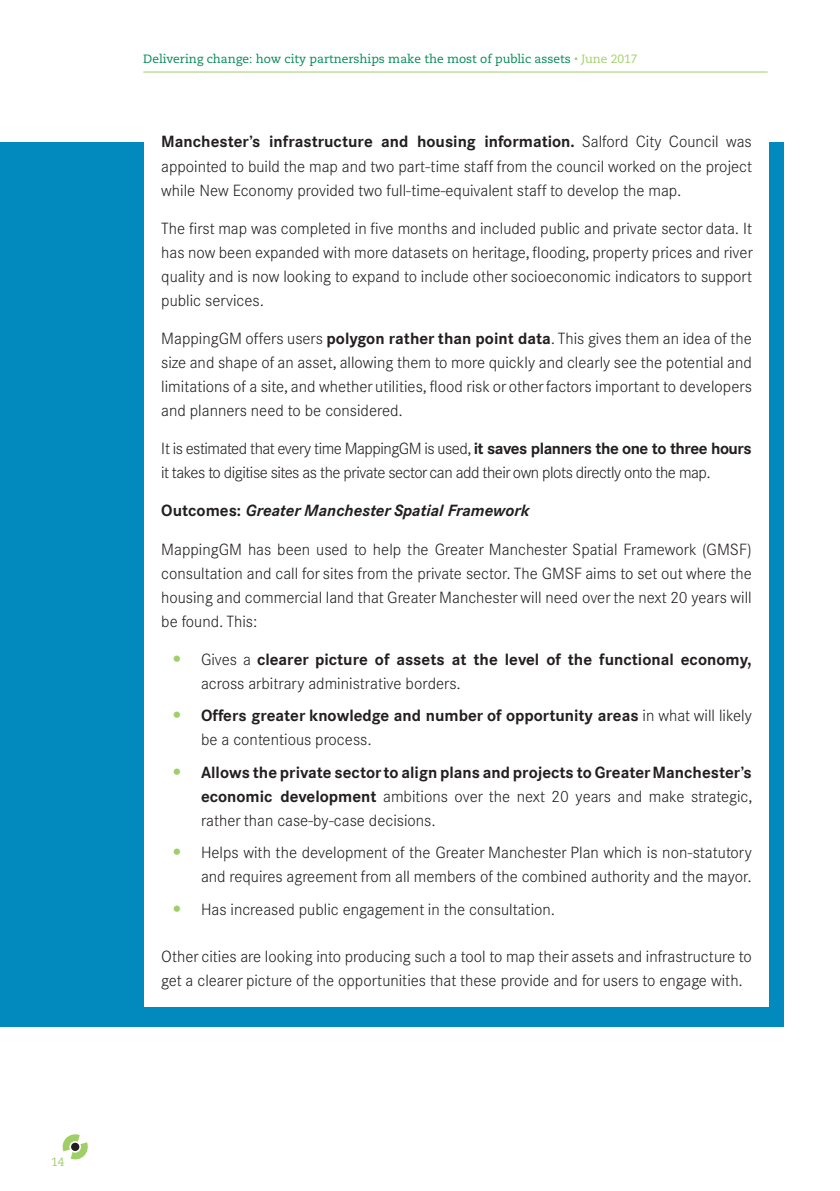
<style>
.page{position:relative;width:840px;height:1191px;background:#fff}
.page>*{position:absolute;margin:0;border:0;box-sizing:border-box;transform-origin:0 0}
.t1{font:300 16px/24px "Corporate SBQ";color:#231f20;text-align:justify}
.t2{font:700 16px/24px "Corporate SBQ";color:#231f20}
.t3{font:300 16px/24px "Corporate SBQ";letter-spacing:-.03em;color:#231f20}
.t4{font:italic 700 16px "Corporate SBQ";color:#231f20}
.t5{font:12px "Caecilia LT Std";color:#008a53}
.t6{font:12px "Caecilia LT Std";color:#a0cf67}
.s1{font-family:"Corporate SBQ";font-weight:300;color:#a0cf67}
.s2{color:#a0cf67}
.s3{font-weight:700}
.s4{font-style:normal}
.s5{font-family:"Caecilia LT Std";font-weight:800;font-size:18px;color:#a0cf67}
.s6{font-weight:300}
</style>
<div class="page">
<svg style="left:62px;top:1134px;width:26px;height:26px"></svg>
<hr style="left:143px;top:72px;width:624px;height:1px;background:#a0cf67">
<div style="left:0;top:142px;width:782px;height:884px;background:#028abf"></div>
<div style="left:144px;top:136px;width:624px;height:870px;background:#fff"></div>
<p class="t6" style="left:51px;top:1154px;width:15px">14</p>
<p class="t5" style="left:143px;top:52px;width:495px">Delivering change: how city partnerships make the most of public assets <span class="s1">•</span> <span class="s2">June 2017</span></p>
<p class="t1" style="left:161px;top:130px;width:592px"><span class="s3">Manchester’s infrastructure and housing information.</span> Salford City Council was appointed to build the map and two part-time staff from the council worked on the project while New Economy provided two full-time-equivalent staff to develop the map.</p>
<p class="t1" style="left:161px;top:216px;width:592px">The first map was completed in five months and included public and private sector data. It has now been expanded with more datasets on heritage, flooding, property prices and river quality and is now looking to expand to include other socioeconomic indicators to support public services.</p>
<p class="t1" style="left:161px;top:326px;width:591px">MappingGM offers users <span class="s3">polygon rather than point data</span>. This gives them an idea of the size and shape of an asset, allowing them to more quickly and clearly see the potential and limitations of a site, and whether utilities, flood risk or other factors important to developers and planners need to be considered.</p>
<p class="t3" style="left:161px;top:437px;width:591px">It is estimated that every time MappingGM is used, <span class="s3">it saves planners the one to three hours </span>it takes to digitise sites as the private sector can add their own plots directly onto the map.</p>
<p class="t4" style="left:161px;top:500px;width:369px"><span class="s4">Outcomes:</span> Greater Manchester Spatial Framework</p>
<p class="t1" style="left:161px;top:537px;width:591px">MappingGM has been used to help the Greater Manchester Spatial Framework (GMSF) consultation and call for sites from the private sector. The GMSF aims to set out where the housing and commercial land that Greater Manchester will need over the next 20 years will be found. This:</p>
<p class="t2" style="left:201px;top:647px;width:552px;text-indent:-28px"><span class="s5">•</span> <span class="s6">Gives a</span> clearer picture of assets at the level of the functional economy, <span class="s6">across arbitrary administrative borders.</span></p>
<p class="t2" style="left:201px;top:704px;width:552px;text-indent:-28px"><span class="s5">•</span> Offers greater knowledge and number of opportunity areas <span class="s6">in what will likely be a contentious process.</span></p>
<p class="t2" style="left:201px;top:760px;width:552px;text-align:justify;text-indent:-28px"><span class="s5">•</span> Allows the private sector to align plans and projects to Greater Manchester’s economic development <span class="s6">ambitions over the next 20 years and make strategic, rather than case-by-case decisions.</span></p>
<p class="t1" style="left:172px;top:841px;width:580px;text-align:right"><span class="s5">•</span> Helps with the development of the Greater Manchester Plan which is non-statutory and requires agreement from all members of the combined authority and the mayor.</p>
<p class="t1" style="left:172px;top:897px;width:384px"><span class="s5">•</span> Has increased public engagement in the consultation.</p>
<p class="t1" style="left:161px;top:944px;width:591px">Other cities are looking into producing such a tool to map their assets and infrastructure to get a clearer picture of the opportunities that these provide and for users to engage with.</p>
</div>
